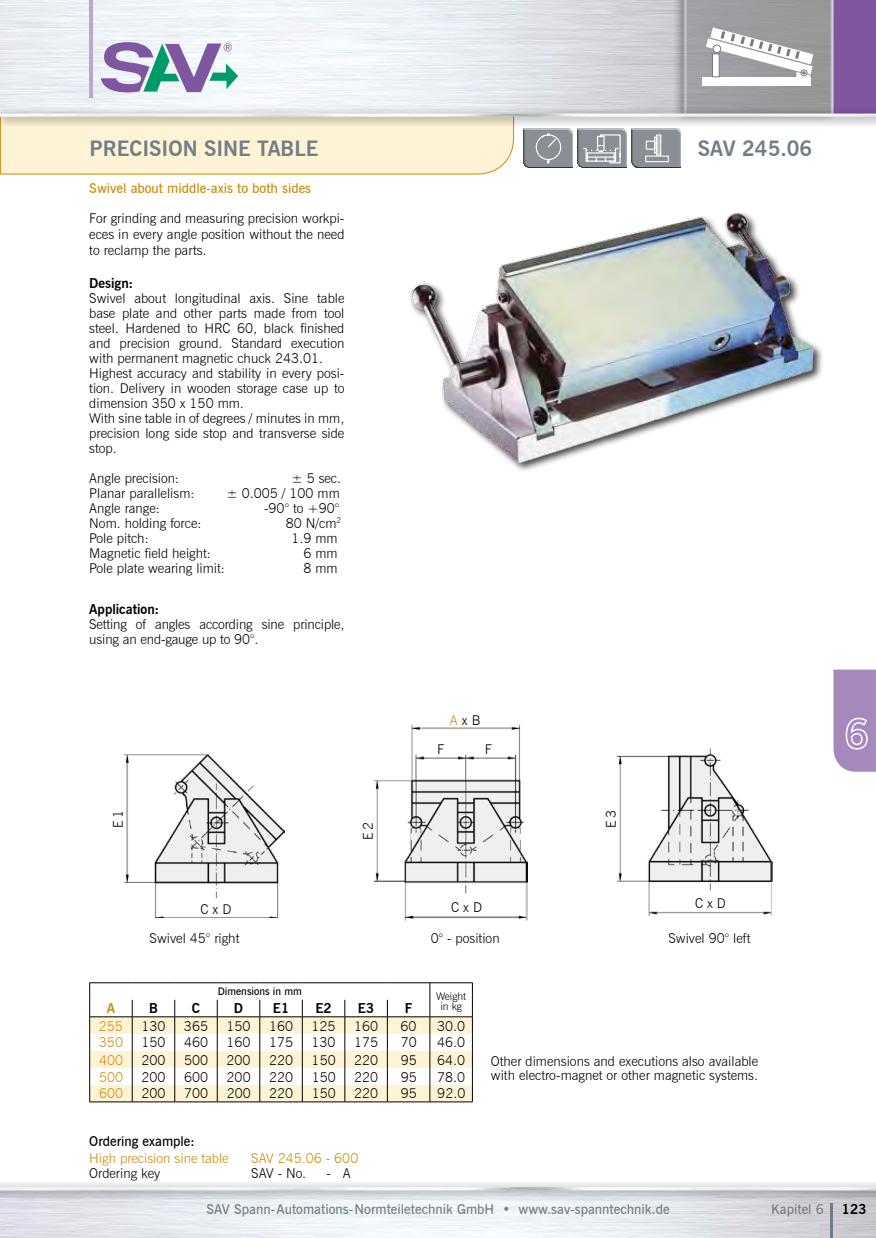
<style>
.page{position:relative;width:876px;height:1238px;background:#fff}
.page>*{position:absolute;margin:0;border:0;box-sizing:border-box;transform-origin:0 0}
.t1{font:700 21px "News Gothic BT";color:#727e87}
.t2{font:300 13.5px/15px "News Gothic BT";color:#000}
.t3{font:600 13.5px "News Gothic BT";color:#727e87}
.t4{font:300 13.5px "News Gothic BT";color:#cc8b10}
.t5{font:600 13.5px "News Gothic BT";color:#cc8b10}
.t6{font:600 13.5px "News Gothic BT";color:#000}
.t7{font:700 13.5px "News Gothic BT";color:#000}
.t8{font:700 13.5px "News Gothic BT";color:#cc8b10}
.t9{font:600 10.5px "News Gothic BT";color:#000}
.t10{font:300 10.5px "News Gothic BT";color:#000}
.s1{font-weight:700}
.s2{color:#cc8b10}
</style>
<div class="page">
<div style="left:671px;top:0;width:167px;height:124px;background:#000;opacity:.75"></div>
<div style="left:685px;top:0;width:148px;height:115px;background:#9b9b9f"></div>
<svg style="left:683px;top:0;width:3px;height:106px"></svg>
<div style="left:0;top:128px;width:514px;height:47px;background:#fef3d5"></div>
<svg style="left:101px;top:42px;width:137px;height:55px"></svg>
<hr style="left:89px;top:0;width:3px;height:98px;background:#baa8d0">
<div style="left:833px;top:0;width:43px;height:115px;background:#7f57a1"></div>
<svg style="left:830px;top:0;width:3px;height:106px"></svg>
<div style="left:0;top:106px;width:876px;height:22px;background:#000;opacity:.6"></div>
<img style="left:0;top:113px;width:876px;height:4px">
<div style="left:0;top:1179px;width:876px;height:22px;background:#000;opacity:.6"></div>
<img style="left:0;top:1187px;width:876px;height:3px">
<hr style="left:831px;top:1203px;width:2px;height:34px;background:#727e87">
<div style="left:702px;top:77px;width:108px;height:8px;background:#fff"></div>
<svg style="left:706px;top:27px;width:107px;height:51px"></svg>
<div style="left:713px;top:45px;width:8px;height:8px;background:#fff;border-radius:50%"></div>
<div style="left:713px;top:45px;width:8px;height:8px;border:1px solid #727e87;border-radius:50%"></div>
<div style="left:712px;top:54px;width:7px;height:23px;background:#fff;border:1px solid #727e87"></div>
<svg style="left:89px;top:982px;width:384px;height:119px"></svg>
<hr style="left:90px;top:1016px;width:42px;height:1px;background:#000">
<hr style="left:90px;top:1101px;width:42px;height:1px;background:#000">
<hr style="left:132px;top:1101px;width:43px;height:1px;background:#000">
<hr style="left:175px;top:1101px;width:42px;height:1px;background:#000">
<hr style="left:217px;top:1101px;width:43px;height:1px;background:#000">
<hr style="left:260px;top:1101px;width:42px;height:1px;background:#000">
<hr style="left:302px;top:1101px;width:43px;height:1px;background:#000">
<hr style="left:345px;top:1101px;width:42px;height:1px;background:#000">
<hr style="left:387px;top:1101px;width:43px;height:1px;background:#000">
<hr style="left:430px;top:1101px;width:43px;height:1px;background:#000">
<img style="left:410px;top:212px;width:413px;height:259px">
<img style="left:617px;top:748px;width:156px;height:167px">
<img style="left:373px;top:724px;width:155px;height:196px">
<img style="left:124px;top:753px;width:161px;height:164px">
<svg style="left:833px;top:669px;width:43px;height:102px;background:#ac93c2"></svg>
<svg style="left:523px;top:128px;width:158px;height:40px;background:#9a9ea4"></svg>
<p class="t1" style="left:89px;top:136px;width:26px">PRECISION</p>
<p class="t1" style="left:204px;top:136px;width:24px">SINE</p>
<p class="t1" style="left:257px;top:136px;width:24px">TABLE</p>
<p class="t1" style="left:698px;top:136px;width:116px">SAV 245.06</p>
<p class="t5" style="left:89px;top:180px;width:223px">Swivel about middle-axis to both sides</p>
<p class="t2" style="left:89px;top:210px;width:257px;line-height:16.2px;text-align:justify">For grinding and measuring precision workpi&shy;eces in every angle position without the need to reclamp the parts.</p>
<p class="t2" style="left:89px;top:275px;width:257px"><span class="s1">DESIGN:<br></span>Swivel about longitudinal axis. Sine table base plate and other parts made from tool steel. Hardened to HRC 60, black finished and precision ground. Standard execution with permanent magnetic chuck 243.01.<br>Highest accuracy and stability in every posi&shy;tion. Delivery in wooden storage case up to dimension 350 x 150 mm.<br>With sine table in of degrees / minutes in mm, precision long side stop and transverse side stop.</p>
<p class="t2" style="left:89px;top:470px;width:91px">Angle precision:</p>
<p class="t2" style="left:291px;top:470px;width:51px">± 5 sec.</p>
<p class="t2" style="left:89px;top:485px;width:107px">Planar parallelism:</p>
<p class="t2" style="left:227px;top:485px;width:115px">± 0.005 / 100 mm</p>
<p class="t2" style="left:89px;top:500px;width:72px">Angle range:</p>
<p class="t2" style="left:264px;top:500px;width:77px">-90° to +90°</p>
<p class="t2" style="left:89px;top:515px;width:114px">Nom. holding force:</p>
<p class="t2" style="left:286px;top:515px;width:57px">80 N/cm<sup>2</sup></p>
<p class="t2" style="left:89px;top:530px;width:61px">Pole pitch:</p>
<p class="t2" style="left:291px;top:530px;width:48px">1.9 mm</p>
<p class="t2" style="left:89px;top:545px;width:123px">Magnetic field height:</p>
<p class="t2" style="left:303px;top:545px;width:36px">6 mm</p>
<p class="t2" style="left:89px;top:560px;width:137px">Pole plate wearing limit:</p>
<p class="t2" style="left:303px;top:560px;width:36px">8 mm</p>
<p class="t2" style="left:89px;top:601px;width:257px"><span class="s1">APPLICATION:<br></span>Setting of angles according sine principle, using an end-gauge up to 90°.</p>
<p class="t2" style="left:450px;top:712px;width:32px"><span class="s2">A</span> x B</p>
<p class="t2" style="left:110px;top:828px;width:20px;rotate:-90deg">E1</p>
<p class="t2" style="left:201px;top:901px;width:32px">C x D</p>
<p class="t2" style="left:150px;top:930px;width:91px">Swivel 45° right</p>
<p class="t2" style="left:360px;top:839px;width:20px;rotate:-90deg">E2</p>
<p class="t2" style="left:437px;top:741px;width:9px">F</p>
<p class="t2" style="left:485px;top:741px;width:9px">F</p>
<p class="t2" style="left:451px;top:899px;width:32px">C x D</p>
<p class="t2" style="left:431px;top:930px;width:70px">0° - position</p>
<p class="t2" style="left:603px;top:828px;width:20px;rotate:-90deg">E3</p>
<p class="t2" style="left:695px;top:895px;width:32px">C x D</p>
<p class="t2" style="left:668px;top:930px;width:84px">Swivel 90° left</p>
<p class="t9" style="left:218px;top:985px;width:86px">Dimensions in mm</p>
<p class="t10" style="left:436px;top:989px;width:32px">Weight</p>
<p class="t8" style="left:107px;top:1000px;width:10px">A</p>
<p class="t7" style="left:149px;top:1000px;width:10px">B</p>
<p class="t7" style="left:192px;top:1000px;width:10px">C</p>
<p class="t7" style="left:234px;top:1000px;width:11px">D</p>
<p class="t7" style="left:273px;top:1000px;width:18px">E1</p>
<p class="t7" style="left:315px;top:1000px;width:18px">E2</p>
<p class="t7" style="left:358px;top:1000px;width:18px">E3</p>
<p class="t7" style="left:405px;top:1000px;width:9px">F</p>
<p class="t10" style="left:440px;top:999px;width:23px">in kg</p>
<p class="t4" style="left:99px;top:1017px;width:26px">255</p>
<p class="t2" style="left:141px;top:1018px;width:26px">130</p>
<p class="t2" style="left:184px;top:1018px;width:26px">365</p>
<p class="t2" style="left:226px;top:1018px;width:26px">150</p>
<p class="t2" style="left:269px;top:1018px;width:26px">160</p>
<p class="t2" style="left:312px;top:1018px;width:26px">125</p>
<p class="t2" style="left:354px;top:1018px;width:26px">160</p>
<p class="t2" style="left:401px;top:1018px;width:18px">60</p>
<p class="t2" style="left:437px;top:1018px;width:30px">30.0</p>
<p class="t4" style="left:99px;top:1034px;width:26px">350</p>
<p class="t2" style="left:141px;top:1035px;width:26px">150</p>
<p class="t2" style="left:184px;top:1035px;width:26px">460</p>
<p class="t2" style="left:227px;top:1035px;width:26px">160</p>
<p class="t2" style="left:269px;top:1035px;width:26px">175</p>
<p class="t2" style="left:312px;top:1035px;width:26px">130</p>
<p class="t2" style="left:354px;top:1035px;width:26px">175</p>
<p class="t2" style="left:401px;top:1035px;width:18px">70</p>
<p class="t2" style="left:437px;top:1035px;width:30px">46.0</p>
<p class="t4" style="left:99px;top:1051px;width:26px">400</p>
<p class="t2" style="left:142px;top:1052px;width:26px">200</p>
<p class="t2" style="left:184px;top:1052px;width:26px">500</p>
<p class="t2" style="left:227px;top:1052px;width:26px">200</p>
<p class="t2" style="left:269px;top:1052px;width:26px">220</p>
<p class="t2" style="left:312px;top:1052px;width:26px">150</p>
<p class="t2" style="left:354px;top:1052px;width:26px">220</p>
<p class="t2" style="left:401px;top:1052px;width:18px">95</p>
<p class="t2" style="left:437px;top:1052px;width:30px">64.0</p>
<p class="t4" style="left:99px;top:1068px;width:26px">500</p>
<p class="t2" style="left:142px;top:1069px;width:26px">200</p>
<p class="t2" style="left:184px;top:1069px;width:26px">600</p>
<p class="t2" style="left:227px;top:1069px;width:26px">200</p>
<p class="t2" style="left:269px;top:1069px;width:26px">220</p>
<p class="t2" style="left:312px;top:1069px;width:26px">150</p>
<p class="t2" style="left:354px;top:1069px;width:26px">220</p>
<p class="t2" style="left:401px;top:1069px;width:18px">95</p>
<p class="t2" style="left:437px;top:1069px;width:30px">78.0</p>
<p class="t4" style="left:99px;top:1085px;width:26px">600</p>
<p class="t2" style="left:142px;top:1085px;width:26px">200</p>
<p class="t2" style="left:184px;top:1085px;width:26px">700</p>
<p class="t2" style="left:227px;top:1085px;width:26px">200</p>
<p class="t2" style="left:269px;top:1085px;width:26px">220</p>
<p class="t2" style="left:312px;top:1085px;width:26px">150</p>
<p class="t2" style="left:354px;top:1085px;width:26px">220</p>
<p class="t2" style="left:401px;top:1085px;width:18px">95</p>
<p class="t2" style="left:437px;top:1085px;width:30px">92.0</p>
<p class="t6" style="left:89px;top:1133px;width:107px">Ordering example:</p>
<p class="t4" style="left:89px;top:1150px;width:141px">High precision sine table</p>
<p class="t4" style="left:251px;top:1150px;width:109px">SAV 245.06 - 600</p>
<p class="t2" style="left:89px;top:1165px;width:72px">Ordering key</p>
<p class="t2" style="left:251px;top:1165px;width:56px">SAV - No.</p>
<p class="t2" style="left:326px;top:1165px;width:26px">- A</p>
<p class="t2" style="left:491px;top:1054px;width:269px;line-height:13.5px">Other dimensions and executions also available with electro-magnet or other magnetic systems.</p>
<p class="t3" style="left:206px;top:1201px;width:465px">SAV Spann-Automations-Normteiletechnik GmbH • www.sav-spanntechnik.de</p>
<p class="t3" style="left:771px;top:1201px;width:54px">Kapitel 6</p>
<p class="t7" style="left:842px;top:1201px;width:26px">123</p>
</div>
